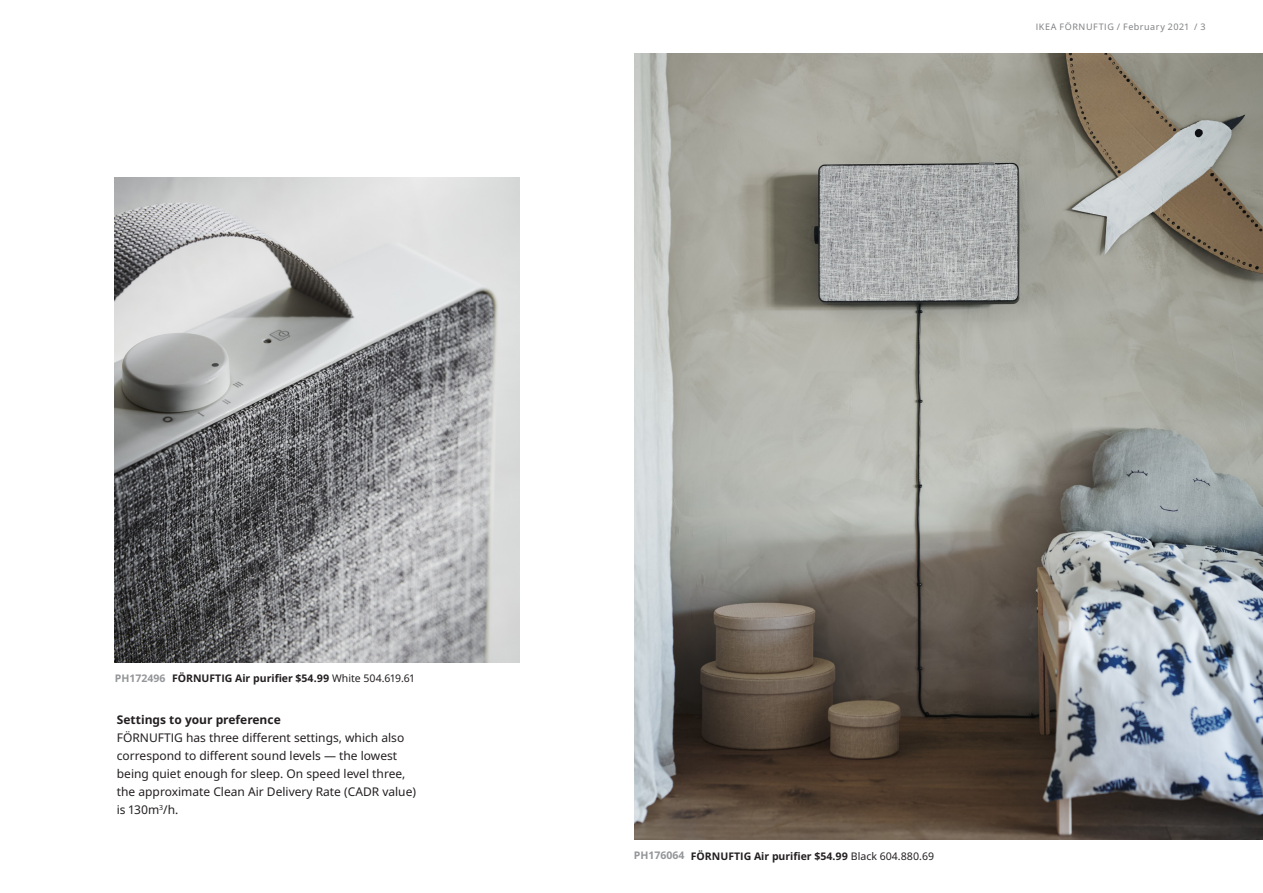
<style>
.page{position:relative;width:1263px;height:893px;background:#fff}
.page>*{position:absolute;margin:0;border:0;box-sizing:border-box;transform-origin:0 0}
.Image_text{font:12px/18px "Noto IKEA Latin";color:#231f20}
.Body{font:700 12px "Noto IKEA Latin";color:#231f20}
.PH-number{font:700 10.5px "Noto IKEA Latin";color:#231f20}
.PH-number-2{font:700 10.5px "Noto IKEA Latin";color:#939598}
.t1{font:9px "Noto IKEA Latin";letter-spacing:.06em;color:#808285}
.s1{font-weight:400}
</style>
<div class="page">
<img style="left:635px;top:54px;width:628px;height:785px">
<img style="left:115px;top:178px;width:405px;height:485px">
<p class="t1" style="left:1036px;top:21px;width:171px">IKEA FÖRNUFTIG / February 2021 / 3</p>
<p class="PH-number-2" style="left:115px;top:670px;width:52px">PH172496</p>
<p class="PH-number" style="left:172px;top:670px;width:244px">FÖRNUFTIG Air purifier $54.99 <span class="s1">White 504.619.61</span></p>
<p class="Body" style="left:117px;top:711px;width:165px">Settings to your preference</p>
<p class="Image_text" style="left:117px;top:728px;width:301px">FÖRNUFTIG has three different settings, which also correspond to different sound levels — the lowest being quiet enough for sleep. On speed level three, the approximate Clean Air Delivery Rate (CADR value) is 130m<sup>3</sup>/h.</p>
<p class="PH-number-2" style="left:634px;top:848px;width:52px">PH176064</p>
<p class="PH-number" style="left:691px;top:848px;width:245px">FÖRNUFTIG Air purifier $54.99 <span class="s1">Black 604.880.69</span></p>
</div>
